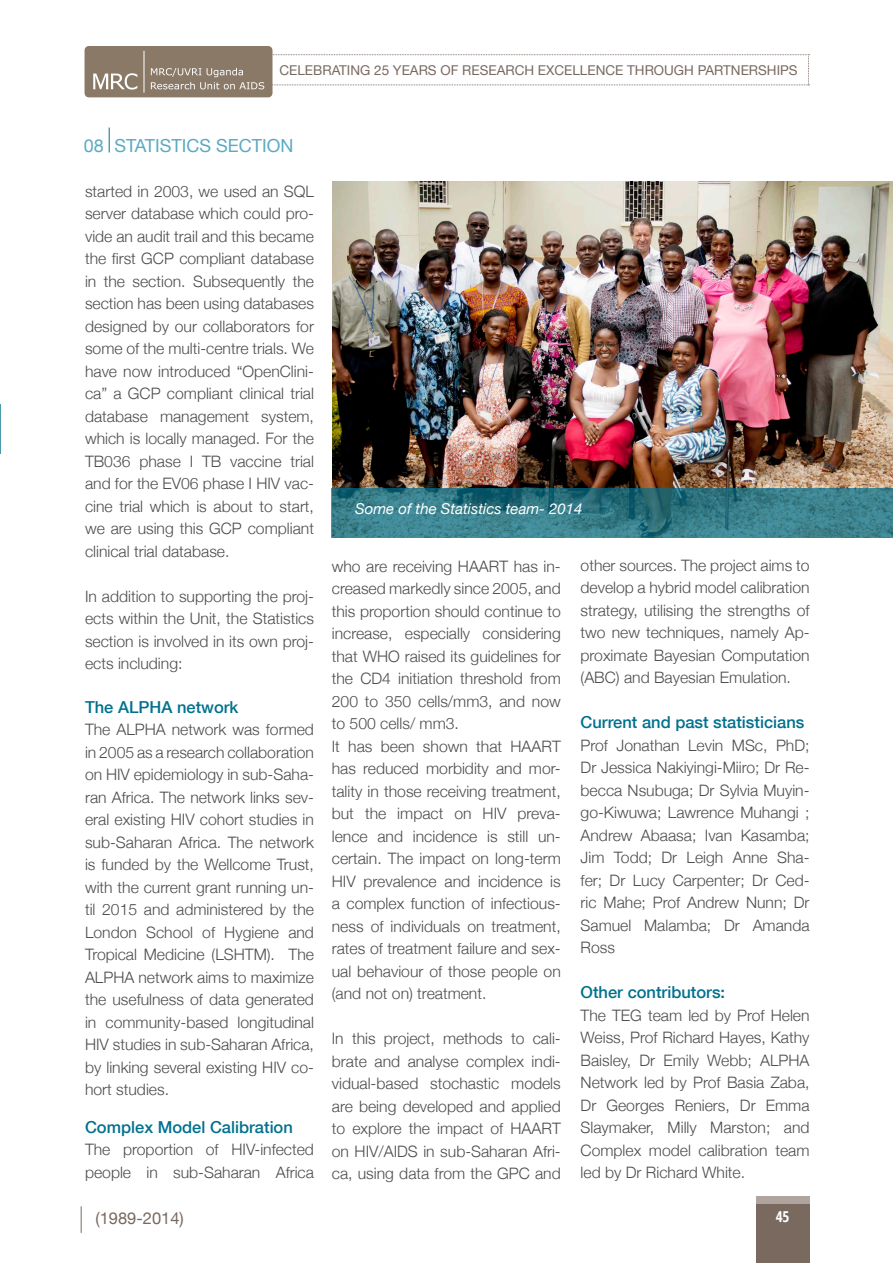
<style>
.page{position:relative;width:893px;height:1263px;background:#fff}
.page>*{position:absolute;margin:0;border:0;box-sizing:border-box;transform-origin:0 0}
.program{font:18px "Helvetica Neue";color:#5baac2}
.NAME{font:500 16.5px "Helvetica Neue";color:#00718e}
.t1{font:16.5px "Helvetica Neue";color:#79695f}
.BODY{font:300 15.75px/22.5px "Helvetica Neue";color:#4b4c4d;text-align:justify}
.CAP{font:italic 15px "Helvetica Neue";color:#fff}
.t2{font:700 condensed 15px "Open Sans";color:#fff}
.t3{font:13.5px "Helvetica Neue";color:#79695f}
</style>
<div class="page">
<div style="left:756px;top:1196px;width:53px;height:67px;background:#b0a59e"></div>
<div style="left:756px;top:1204px;width:53px;height:59px;background:#79695f"></div>
<svg style="left:81px;top:1206px;width:1px;height:27px"></svg>
<div style="left:85px;top:46px;width:187px;height:51px;background:#8a7966;border-radius:4px"></div>
<svg style="left:93px;top:54px;width:716px;height:36px"></svg>
<hr style="left:144px;top:51px;width:1px;height:42px;background:#fff">
<img style="left:332px;top:181px;width:561px;height:307px">
<svg style="left:332px;top:488px;width:561px;height:50px;background:#347b87"></svg>
<hr style="left:0;top:404px;width:1px;height:50px;background:#00718e">
<svg style="left:109px;top:128px;width:1px;height:24px"></svg>
<p class="t3" style="left:279px;top:61px;width:520px">CELEBRATING 25 YEARS OF RESEARCH EXCELLENCE THROUGH PARTNERSHIPS</p>
<p class="program" style="left:84px;top:133px;width:211px">08 STATISTICS SECTION</p>
<p class="BODY" style="left:85px;top:179px;width:230px">started in 2003, we used an SQL server database which could pro&shy;vide an audit trail and this became the first GCP compliant database in the section. Subsequently the section has been using databases designed by our collaborators for some of the multi-centre trials. We have now introduced “OpenClini&shy;ca” a GCP compliant clinical trial database management system, which is locally managed. For the TB036 phase I TB vaccine trial and for the EV06 phase I HIV vac&shy;cine trial which is about to start, we are using this GCP compliant clinical trial database.</p>
<p class="BODY" style="left:85px;top:584px;width:230px">In addition to supporting the proj&shy;ects within the Unit, the Statistics section is involved in its own proj&shy;ects including:</p>
<p class="NAME" style="left:85px;top:693px;width:155px">The ALPHA network</p>
<p class="BODY" style="left:85px;top:717px;width:230px">The ALPHA network was formed in 2005 as a research collaboration on HIV epidemiology in sub-Saha&shy;ran Africa. The network links sev&shy;eral existing HIV cohort studies in sub-Saharan Africa. The network is funded by the Wellcome Trust, with the current grant running un&shy;til 2015 and administered by the London School of Hygiene and Tropical Medicine (LSHTM). The ALPHA network aims to maximize the usefulness of data generated in community-based longitudinal HIV studies in sub-Saharan Africa, by linking several existing HIV co&shy;hort studies.</p>
<p class="NAME" style="left:85px;top:1113px;width:209px">Complex Model Calibration</p>
<p class="BODY" style="left:85px;top:1137px;width:230px">The proportion of HIV-infected people in sub-Saharan Africa</p>
<p class="CAP" style="left:355px;top:498px;width:229px">Some of the Statistics team- 2014</p>
<p class="BODY" style="left:332px;top:554px;width:230px">who are receiving HAART has in&shy;creased markedly since 2005, and this proportion should continue to increase, especially considering that WHO raised its guidelines for the CD4 initiation threshold from 200 to 350 cells/mm3, and now to 500 cells/ mm3.</p>
<p class="BODY" style="left:332px;top:734px;width:230px">It has been shown that HAART has reduced morbidity and mor&shy;tality in those receiving treatment, but the impact on HIV preva&shy;lence and incidence is still un&shy;certain. The impact on long-term HIV prevalence and incidence is a complex function of infectious&shy;ness of individuals on treatment, rates of treatment failure and sex&shy;ual behaviour of those people on (and not on) treatment.</p>
<p class="BODY" style="left:332px;top:1026px;width:230px">In this project, methods to cali&shy;brate and analyse complex indi&shy;vidual-based stochastic models are being developed and applied to explore the impact of HAART on HIV/AIDS in sub-Saharan Afri&shy;ca, using data from the GPC and</p>
<p class="BODY" style="left:581px;top:553px;width:230px">other sources. The project aims to develop a hybrid model calibration strategy, utilising the strengths of two new techniques, namely Ap&shy;proximate Bayesian Computation (ABC) and Bayesian Emulation.</p>
<p class="NAME" style="left:581px;top:709px;width:225px">Current and past statisticians</p>
<p class="BODY" style="left:581px;top:733px;width:230px">Prof Jonathan Levin MSc, PhD; Dr Jessica Nakiyingi-Miiro; Dr Re&shy;becca Nsubuga; Dr Sylvia Muyin&shy;go-Kiwuwa; Lawrence Muhangi ; Andrew Abaasa; Ivan Kasamba; Jim Todd; Dr Leigh Anne Sha&shy;fer; Dr Lucy Carpenter; Dr Ced&shy;ric Mahe; Prof Andrew Nunn; Dr Samuel Malamba; Dr Amanda Ross</p>
<p class="NAME" style="left:581px;top:979px;width:146px">Other contributors:</p>
<p class="BODY" style="left:581px;top:1003px;width:230px">The TEG team led by Prof Helen Weiss, Prof Richard Hayes, Kathy Baisley, Dr Emily Webb; ALPHA Network led by Prof Basia Zaba, Dr Georges Reniers, Dr Emma Slaymaker, Milly Marston; and Complex model calibration team led by Dr Richard White.</p>
<p class="t1" style="left:95px;top:1206px;width:90px">(1989-2014)</p>
<p class="t2" style="left:776px;top:1206px;width:15px">45</p>
</div>
